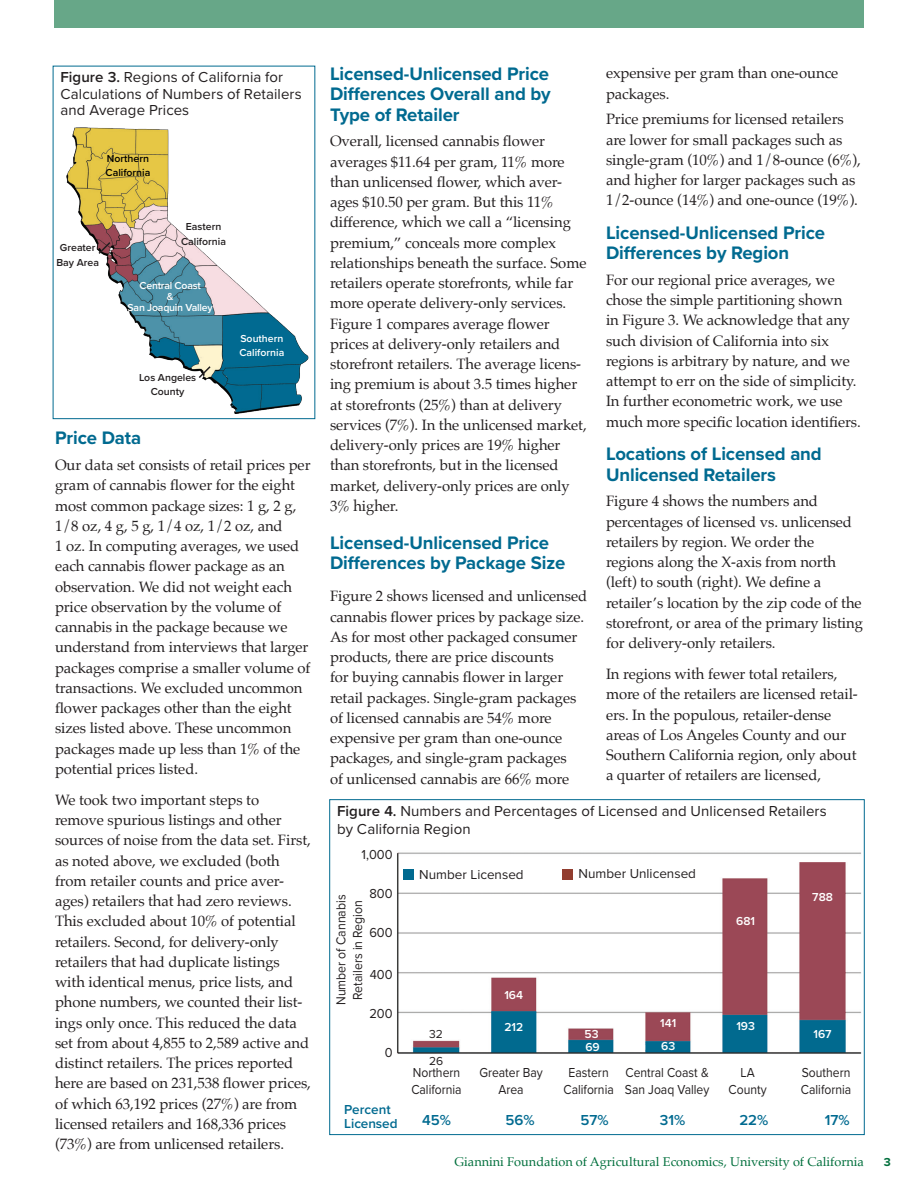
<style>
.page{position:relative;width:918px;height:1188px;background:#fff}
.page>*{position:absolute;margin:0;border:0;box-sizing:border-box;transform-origin:0 0}
.Article_Subhead{font:700 18.75px/20.2px "Proxima Nova";letter-spacing:-.005em;color:#006a90}
.Article_Body__Palati{font:15px/20.2px "Palatino";letter-spacing:-.005em;color:#231f20}
.Article_Subhead-2{font:15px/20.2px "Palatino";letter-spacing:-.005em;color:#231f20}
.Table_Title{font:15px/16.5px "Proxima Nova";letter-spacing:.005em;color:#231f20}
.Figure_source{font:600 15px "Proxima Nova";color:#006a90}
.A-Fig_axis_label-rig{font:13.5px/16.5px "Proxima Nova";color:#231f20;scale:.9 1}
.A-Fig_axis_label-rig-2{font:13.5px "Proxima Nova";color:#231f20}
.A-Fig_axis_label-rig-3{font:13.5px/16.5px "Proxima Nova";color:#231f20;text-align:center;scale:.91 1}
.Figure_source-2{font:600 13.5px/13.5px "Proxima Nova";letter-spacing:-.005em;color:#006a90}
.A-Fig_axis_label-rig-4{font:13.5px "Proxima Nova";color:#231f20;scale:.95 1}
.t1{font:12.75px "Palatino";color:#006f3c}
.A-Fig_axis_label-rig-5{font:600 12px "Proxima Nova";color:#fff}
.A-Fig_axis_label-rig-6{font:12px "Proxima Nova";color:#231f20}
.t2{font:700 12px "Proxima Nova";color:#006f3c}
.Figure_source-3{font:600 10.5px "Proxima Nova";color:#231f20}
.Figure_source-4{font:600 10.5px "Proxima Nova";letter-spacing:-.02em;color:#fff}
.Figure_source-5{font:600 10.5px "Proxima Nova";color:#000}
.Figure_source-6{font:600 10.5px "Proxima Nova";color:#fff}
.s1{font-weight:600}
</style>
<div class="page">
<div style="left:54px;top:0;width:810px;height:28px;background:#67a788"></div>
<img style="left:397px;top:852px;width:465px;height:202px">
<div style="left:403px;top:869px;width:11px;height:11px;background:#006a90"></div>
<div style="left:562px;top:869px;width:11px;height:11px;background:#923d2f"></div>
<img style="left:66px;top:127px;width:243px;height:287px">
<svg style="left:197px;top:365px;width:15px;height:15px"></svg>
<svg style="left:97px;top:240px;width:15px;height:16px"></svg>
<p class="Table_Title" style="left:60px;top:68px;width:243px"><span class="s1">Figure 3.</span> Regions of California for<br>Calculations of Numbers of Retailers and Average Prices</p>
<p class="Figure_source-5" style="left:107px;top:150px;width:43px">Northern</p>
<p class="Figure_source-5" style="left:106px;top:165px;width:46px">California</p>
<p class="Figure_source-3" style="left:60px;top:240px;width:37px">Greater</p>
<p class="Figure_source-3" style="left:56px;top:254px;width:44px">Bay Area</p>
<p class="Figure_source-3" style="left:186px;top:219px;width:37px">Eastern</p>
<p class="Figure_source-3" style="left:181px;top:233px;width:46px">California</p>
<p class="Figure_source-4" style="left:139px;top:277px;width:63px">Central Coast</p>
<p class="Figure_source-4" style="left:167px;top:289px;width:8px">&amp;</p>
<p class="Figure_source-4" style="left:128px;top:300px;width:87px">San Joaquin Valley</p>
<p class="Figure_source-3" style="left:139px;top:370px;width:59px">Los Angeles</p>
<p class="Figure_source-3" style="left:151px;top:384px;width:35px">County</p>
<p class="Figure_source-6" style="left:240px;top:330px;width:44px">Southern</p>
<p class="Figure_source-6" style="left:239px;top:345px;width:46px">California</p>
<p class="Article_Subhead" style="left:55px;top:428px;width:88px">Price Data</p>
<p class="Article_Body__Palati" style="left:55px;top:455px;width:257px">Our data set consists of retail prices per gram of cannabis flower for the eight most common package sizes: 1 g, 2 g, 1/8 oz, 4 g, 5 g, 1/4 oz, 1/2 oz, and<br>1 oz. In computing averages, we used each cannabis flower package as an observation. We did not weight each price observation by the volume of cannabis in the package because we understand from interviews that larger packages comprise a smaller volume of transactions. We excluded uncommon flower packages other than the eight sizes listed above. These uncommon packages made up less than 1% of the potential prices listed.</p>
<p class="Article_Body__Palati" style="left:55px;top:790px;width:257px">We took two important steps to remove spurious listings and other sources of noise from the data set. First, as noted above, we excluded (both from retailer counts and price aver&shy;ages) retailers that had zero reviews.<br>This excluded about 10% of potential retailers. Second, for delivery-only retailers that had duplicate listings with identical menus, price lists, and phone numbers, we counted their list&shy;ings only once. This reduced the data set from about 4,855 to 2,589 active and distinct retailers. The prices reported here are based on 231,538 flower prices, of which 63,192 prices (27%) are from licensed retailers and 168,336 prices (73%) are from unlicensed retailers.</p>
<p class="Article_Subhead-2" style="left:606px;top:63px;width:234px">expensive per gram than one-ounce packages.</p>
<p class="Article_Body__Palati" style="left:606px;top:109px;width:256px">Price premiums for licensed retailers are lower for small packages such as single-gram (10%) and 1/8-ounce (6%), and higher for larger packages such as 1/2-ounce (14%) and one-ounce (19%).</p>
<p class="Article_Subhead" style="left:606px;top:222px;width:221px">Licensed-Unlicensed Price<br>Differences by Region</p>
<p class="Article_Body__Palati" style="left:606px;top:270px;width:256px">For our regional price averages, we chose the simple partitioning shown<br>in Figure 3. We acknowledge that any such division of California into six regions is arbitrary by nature, and we attempt to err on the side of simplicity.<br>In further econometric work, we use much more specific location identifiers.</p>
<p class="Article_Subhead" style="left:606px;top:444px;width:217px">Locations of Licensed and<br>Unlicensed Retailers</p>
<p class="Article_Body__Palati" style="left:606px;top:491px;width:259px">Figure 4 shows the numbers and percentages of licensed vs. unlicensed retailers by region. We order the regions along the X-axis from north (left) to south (right). We define a retailer’s location by the zip code of the storefront, or area of the primary listing for delivery-only retailers.</p>
<p class="Article_Body__Palati" style="left:606px;top:664px;width:253px">In regions with fewer total retailers, more of the retailers are licensed retail&shy;ers. In the populous, retailer-dense areas of Los Angeles County and our Southern California region, only about a quarter of retailers are licensed,</p>
<p class="Table_Title" style="left:337px;top:801px;width:491px;line-height:18px"><span class="s1">Figure 4.</span> Numbers and Percentages of Licensed and Unlicensed Retailers by California Region</p>
<p class="A-Fig_axis_label-rig-2" style="left:362px;top:845px;width:33px">1,000</p>
<p class="A-Fig_axis_label-rig-4" style="left:369px;top:884px;width:26px">800</p>
<p class="A-Fig_axis_label-rig-4" style="left:369px;top:923px;width:26px">600</p>
<p class="A-Fig_axis_label-rig-4" style="left:370px;top:964px;width:26px">400</p>
<p class="A-Fig_axis_label-rig-4" style="left:369px;top:1003px;width:26px">200</p>
<p class="A-Fig_axis_label-rig-4" style="left:385px;top:1042px;width:10px">0</p>
<p class="Article_Subhead" style="left:330px;top:63px;width:222px;text-align:justify">Licensed-Unlicensed Price Differences Overall and by Type of Retailer</p>
<p class="Article_Body__Palati" style="left:330px;top:131px;width:258px">Overall, licensed cannabis flower averages $11.64 per gram, 11% more than unlicensed flower, which aver&shy;ages $10.50 per gram. But this 11% difference, which we call a “licensing premium,” conceals more complex relationships beneath the surface. Some retailers operate storefronts, while far more operate delivery-only services.<br>Figure 1 compares average flower prices at delivery-only retailers and storefront retailers. The average licens&shy;ing premium is about 3.5 times higher at storefronts (25%) than at delivery services (7%). In the unlicensed market, delivery-only prices are 19% higher than storefronts, but in the licensed market, delivery-only prices are only 3% higher.</p>
<p class="Article_Subhead" style="left:330px;top:532px;width:237px">Licensed-Unlicensed Price<br>Differences by Package Size</p>
<p class="Article_Subhead-2" style="left:330px;top:586px;width:259px">Figure 2 shows licensed and unlicensed cannabis flower prices by package size.<br>As for most other packaged consumer products, there are price discounts<br>for buying cannabis flower in larger retail packages. Single-gram packages of licensed cannabis are 54% more expensive per gram than one-ounce packages, and single-gram packages<br>of unlicensed cannabis are 66% more</p>
<p class="A-Fig_axis_label-rig-2" style="left:419px;top:864px;width:106px">Number Licensed</p>
<p class="A-Fig_axis_label-rig-2" style="left:579px;top:864px;width:119px">Number Unlicensed</p>
<p class="A-Fig_axis_label-rig-5" style="left:812px;top:888px;width:22px">788</p>
<p class="A-Fig_axis_label-rig-3" style="left:332px;top:1005px;width:123px;rotate:-90deg">Number of Cannabis<br>Retailers in Region</p>
<p class="A-Fig_axis_label-rig-5" style="left:736px;top:912px;width:20px">681</p>
<p class="A-Fig_axis_label-rig-5" style="left:504px;top:986px;width:20px">164</p>
<p class="A-Fig_axis_label-rig-5" style="left:660px;top:1014px;width:18px">141</p>
<p class="A-Fig_axis_label-rig-5" style="left:736px;top:1017px;width:20px">193</p>
<p class="A-Fig_axis_label-rig-5" style="left:504px;top:1018px;width:20px">212</p>
<p class="A-Fig_axis_label-rig-5" style="left:585px;top:1025px;width:16px">53</p>
<p class="A-Fig_axis_label-rig-6" style="left:429px;top:1025px;width:15px">32</p>
<p class="A-Fig_axis_label-rig-5" style="left:814px;top:1025px;width:20px">167</p>
<p class="A-Fig_axis_label-rig-5" style="left:585px;top:1038px;width:16px">69</p>
<p class="A-Fig_axis_label-rig-5" style="left:661px;top:1037px;width:16px">63</p>
<p class="A-Fig_axis_label-rig-6" style="left:429px;top:1052px;width:16px">26</p>
<p class="Figure_source-2" style="left:344px;top:1103px;width:55px">Percent<br>Licensed</p>
<p class="A-Fig_axis_label-rig" style="left:479px;top:1064px;width:72px;text-align:center">Greater Bay<br>Area</p>
<p class="A-Fig_axis_label-rig" style="left:625px;top:1064px;width:95px">Central Coast &amp;<br>San Joaq Valley</p>
<p class="A-Fig_axis_label-rig" style="left:564px;top:1064px;width:57px;text-align:center">Eastern<br>California</p>
<p class="A-Fig_axis_label-rig" style="left:801px;top:1064px;width:57px">Southern<br>California</p>
<p class="A-Fig_axis_label-rig" style="left:411px;top:1064px;width:57px">Northern<br>California</p>
<p class="A-Fig_axis_label-rig" style="left:729px;top:1064px;width:44px;text-align:center">LA<br>County</p>
<p class="Figure_source" style="left:422px;top:1109px;width:30px">45%</p>
<p class="Figure_source" style="left:505px;top:1109px;width:31px">56%</p>
<p class="Figure_source" style="left:580px;top:1109px;width:30px">57%</p>
<p class="Figure_source" style="left:660px;top:1109px;width:27px">31%</p>
<p class="Figure_source" style="left:739px;top:1109px;width:31px">22%</p>
<p class="Figure_source" style="left:825px;top:1109px;width:26px">17%</p>
<p class="t1" style="left:455px;top:1151px;width:411px">Giannini Foundation of Agricultural Economics, University of California</p>
<p class="t2" style="left:884px;top:1153px;width:9px">3</p>
</div>
